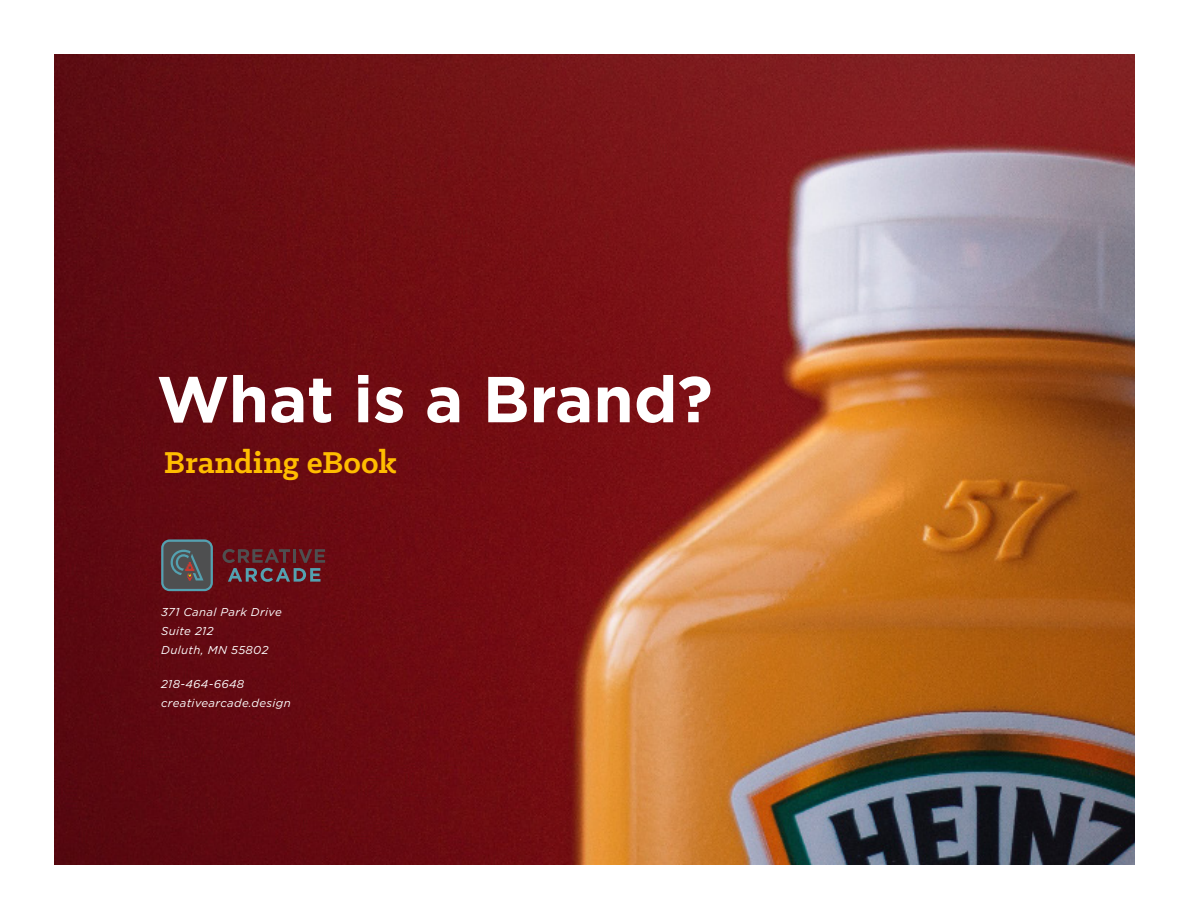
<style>
.page{position:relative;width:1188px;height:918px;background:#fff}
.page>*{position:absolute;margin:0;border:0;box-sizing:border-box;transform-origin:0 0}
.t1{font:700 64.8px "Gotham";color:#fff}
.t2{font:700 34.2px "Klinic Slab";color:#ffbd00}
.t3{font:italic 11.4px "Gotham";letter-spacing:.03em;color:#fff}
</style>
<div class="page">
<img style="left:54px;top:54px;width:1080px;height:810px">
<svg style="left:223px;top:549px;width:102px;height:33px"></svg>
<svg style="left:161px;top:539px;width:52px;height:52px"></svg>
<p class="t1" style="left:157px;top:356px;width:558px">What is a Brand?</p>
<p class="t2" style="left:164px;top:440px;width:235px">Branding eBook</p>
<p class="t3" style="left:161px;top:605px;width:122px">371 Canal Park Drive</p>
<p class="t3" style="left:161px;top:624px;width:54px">Suite 212</p>
<p class="t3" style="left:161px;top:643px;width:109px">Duluth, MN 55802</p>
<p class="t3" style="left:161px;top:676px;width:85px">218-464-6648</p>
<p class="t3" style="left:161px;top:695px;width:131px">creativearcade.design</p>
</div>
